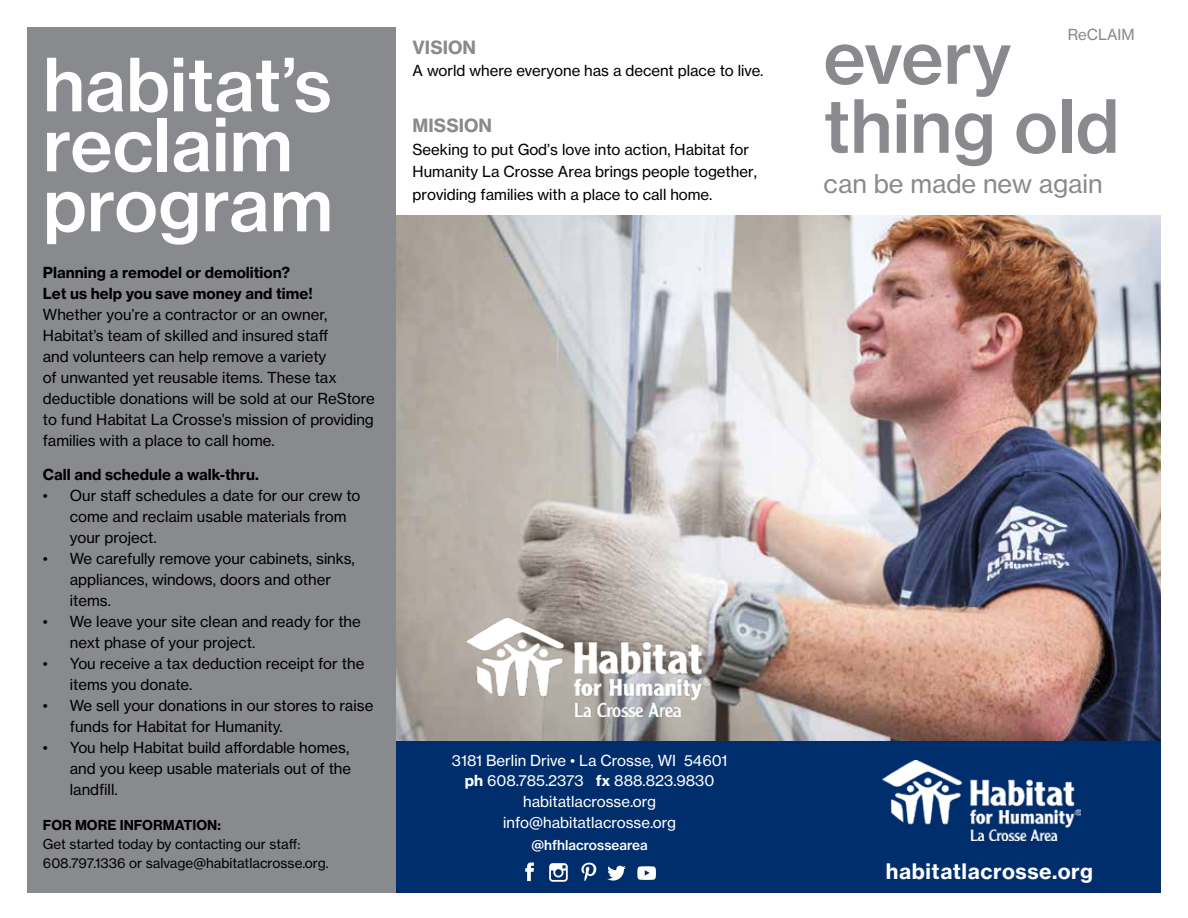
<style>
.page{position:relative;width:1188px;height:918px;background:#fff}
.page>*{position:absolute;margin:0;border:0;box-sizing:border-box;transform-origin:0 0}
.t1{font:72px/60px "N Haas Grotesk TX Pro 65 Md";color:#fff}
.t2{font:72px/69px "N Haas Grotesk TX Pro 65 Md";color:#898a8d}
.t3{font:25.5px "N Haas Grotesk TX Pro 55 Rg";color:#898a8d}
.t4{font:21px "N Haas Grotesk TX Pro 75 Bd";letter-spacing:.025em;color:#fff}
.t5{font:18px "N Haas Grotesk TX Pro 75 Bd";color:#898a8d}
.t6{font:15px/21px "N Haas Grotesk TX Pro 55 Rg";color:#000}
.t7{font:15px/20.7px "N Haas Grotesk TX Pro 55 Rg";color:#fff;text-align:center}
.t8{font:15px/21px "N Haas Grotesk TX Pro 75 Bd";color:#000}
.t9{font:15px "N Haas Grotesk TX Pro 55 Rg";color:#898a8d}
.t10{font:13.5px/19.5px "N Haas Grotesk TX Pro 55 Rg";color:#000}
.t11{font:13.5px "N Haas Grotesk TX Pro 75 Bd";color:#000}
.t12{font:13.5px "N Haas Grotesk TX Pro 65 Md";color:#fff}
.s1{font-family:"N Haas Grotesk TX Pro 75 Bd"}
</style>
<div class="page">
<img style="left:395px;top:216px;width:766px;height:525px">
<div style="left:395px;top:741px;width:766px;height:152px;background:#002e6d"></div>
<img style="left:467px;top:618px;width:243px;height:99px">
<svg style="left:525px;top:863px;width:9px;height:18px"></svg>
<svg style="left:637px;top:866px;width:19px;height:14px"></svg>
<svg style="left:549px;top:863px;width:19px;height:19px"></svg>
<svg style="left:607px;top:866px;width:19px;height:15px"></svg>
<svg style="left:581px;top:863px;width:15px;height:18px"></svg>
<img style="left:883px;top:761px;width:197px;height:80px">
<div style="left:27px;top:28px;width:368px;height:865px;background:#898a8d"></div>
<h1 class="t1" style="left:43px;top:55px;width:292px">habitat’s reclaim program</h1>
<p class="t8" style="left:43px;top:262px;width:271px">Planning a remodel or demolition?<br>Let us help you save money and time!</p>
<p class="t6" style="left:43px;top:304px;width:333px">Whether you’re a contractor or an owner, Habitat’s team of skilled and insured staff<br>and volunteers can help remove a variety<br>of unwanted yet reusable items. These tax deductible donations will be sold at our ReStore to fund Habitat La Crosse’s mission of providing families with a place to call home.</p>
<p class="t8" style="left:43px;top:464px;width:218px">Call and schedule a walk-thru.</p>
<p class="t6" style="left:70px;top:485px;width:292px;text-indent:-27px">• Our staff schedules a date for our crew to come and reclaim usable materials from your project.</p>
<p class="t6" style="left:70px;top:548px;width:286px;text-indent:-27px">• We carefully remove your cabinets, sinks, appliances, windows, doors and other items.</p>
<p class="t6" style="left:70px;top:611px;width:292px;text-indent:-27px">• We leave your site clean and ready for the next phase of your project.</p>
<p class="t6" style="left:70px;top:653px;width:296px;text-indent:-27px">• You receive a tax deduction receipt for the items you donate.</p>
<p class="t6" style="left:70px;top:695px;width:305px;text-indent:-27px">• We sell your donations in our stores to raise funds for Habitat for Humanity.</p>
<p class="t6" style="left:70px;top:737px;width:283px;text-indent:-27px">• You help Habitat build affordable homes, and you keep usable materials out of the landfill.</p>
<p class="t11" style="left:43px;top:816px;width:180px">FOR MORE INFORMATION:</p>
<p class="t10" style="left:43px;top:834px;width:287px">Get started today by contacting our staff:<br>608.797.1336 or salvage@habitatlacrosse.org.</p>
<p class="t5" style="left:413px;top:36px;width:65px">VISION</p>
<p class="t6" style="left:413px;top:60px;width:352px">A world where everyone has a decent place to live.</p>
<p class="t5" style="left:413px;top:114px;width:81px">MISSION</p>
<p class="t6" style="left:413px;top:139px;width:346px;line-height:22.2px">Seeking to put God’s love into action, Habitat for<br>Humanity La Crosse Area brings people together, providing families with a place to call home.</p>
<p class="t7" style="left:452px;top:750px;width:277px">3181 Berlin Drive • La Crosse, WI 54601 <span class="s1">ph</span> 608.785.2373 <span class="s1">fx</span> 888.823.9830 habitatlacrosse.org info@habitatlacrosse.org</p>
<p class="t12" style="left:532px;top:837px;width:118px">@hfhlacrossearea</p>
<p class="t9" style="left:1068px;top:26px;width:68px">ReCLAIM</p>
<h1 class="t2" style="left:824px;top:23px;width:298px">every thing old</h1>
<h2 class="t3" style="left:824px;top:168px;width:281px">can be made new again</h2>
<h3 class="t4" style="left:886px;top:858px;width:209px">habitatlacrosse.org</h3>
</div>
